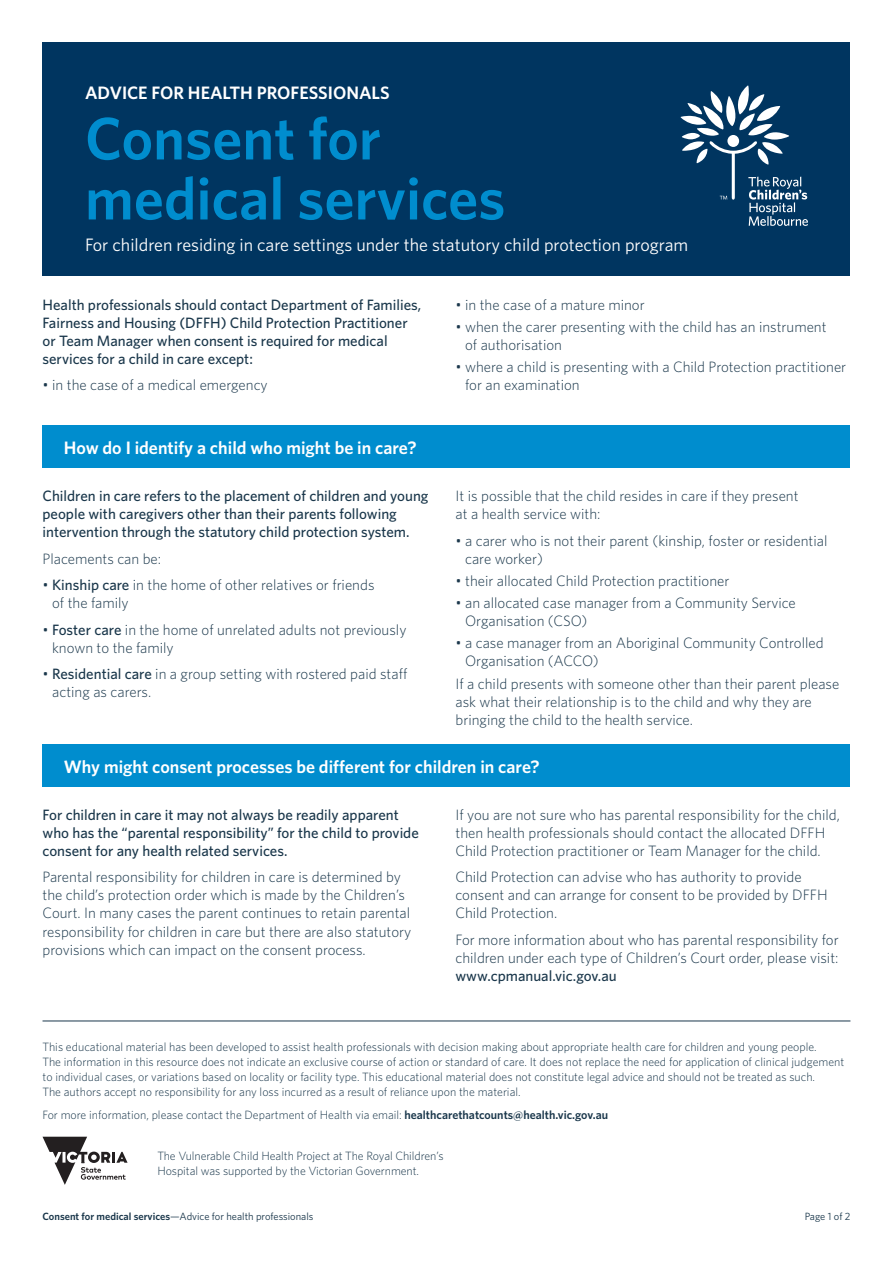
<style>
.page{position:relative;width:893px;height:1263px;background:#fff}
.page>*{position:absolute;margin:0;border:0;box-sizing:border-box;transform-origin:0 0}
.t1{font:600 60px/60px "Whitney";color:#008dce}
.t2{font:600 18px "Whitney";color:#fff}
.t3{font:18px "Whitney";color:#fff}
.t4{font:300 15px/18px "Whitney";color:#1a374b}
.t5{font:500 15px/18px "Whitney";color:#1a374b}
.t6{font:300 12px/15px "Whitney";color:#1a374b}
.t7{font:10.5px "Whitney";color:#1a374b}
.s1{font-weight:500}
.s2{font-weight:600}
</style>
<div class="page">
<div style="left:43px;top:43px;width:807px;height:233px;background:#003560"></div>
<svg style="left:680px;top:85px;width:128px;height:141px"></svg>
<div style="left:43px;top:425px;width:807px;height:43px;background:#008dce"></div>
<div style="left:43px;top:744px;width:807px;height:43px;background:#008dce"></div>
<hr style="left:43px;top:1020px;width:807px;height:1px;background:#1a374b">
<svg style="left:43px;top:1137px;width:85px;height:48px"></svg>
<p class="t2" style="left:85px;top:82px;width:306px">ADVICE FOR HEALTH PROFESSIONALS</p>
<h1 class="t1" style="left:85px;top:108px;width:422px">Consent for medical services</h1>
<p class="t3" style="left:85px;top:233px;width:605px">For children residing in care settings under the statutory child protection program</p>
<p class="t5" style="left:43px;top:295px;width:380px">Health professionals should contact Department of Families, Fairness and Housing (DFFH) Child Protection Practitioner or Team Manager when consent is required for medical services for a child in care except:</p>
<p class="t4" style="left:43px;top:376px;width:227px">• in the case of a medical emergency</p>
<p class="t4" style="left:455px;top:295px;width:191px">• in the case of a mature minor</p>
<p class="t4" style="left:465px;top:317px;width:363px;text-indent:-10px">• when the carer presenting with the child has an instrument of authorisation</p>
<p class="t4" style="left:465px;top:358px;width:383px;text-indent:-10px">• where a child is presenting with a Child Protection practitioner for an examination</p>
<p class="t2" style="left:64px;top:436px;width:354px">How do I identify a child who might be in care?</p>
<p class="t5" style="left:43px;top:487px;width:387px">Children in care refers to the placement of children and young people with caregivers other than their parents following intervention through the statutory child protection system.</p>
<p class="t4" style="left:43px;top:549px;width:120px">Placements can be:</p>
<p class="t4" style="left:52px;top:576px;width:324px;text-indent:-10px">• <span class="s1">Kinship care</span> in the home of other relatives or friends of the family</p>
<p class="t4" style="left:52px;top:620px;width:356px;text-indent:-10px">• <span class="s1">Foster care</span> in the home of unrelated adults not previously known to the family</p>
<p class="t4" style="left:52px;top:665px;width:357px;text-indent:-10px">• <span class="s1">Residential care</span> in a group setting with rostered paid staff acting as carers.</p>
<p class="t4" style="left:455px;top:487px;width:345px">It is possible that the child resides in care if they present at a health service with:</p>
<p class="t4" style="left:465px;top:531px;width:364px;text-indent:-10px">• a carer who is not their parent (kinship, foster or residential care worker)</p>
<p class="t4" style="left:455px;top:571px;width:275px">• their allocated Child Protection practitioner</p>
<p class="t4" style="left:465px;top:594px;width:332px;text-indent:-10px">• an allocated case manager from a Community Service<br>Organisation (CSO)</p>
<p class="t4" style="left:465px;top:634px;width:360px;text-indent:-10px">• a case manager from an Aboriginal Community Controlled<br>Organisation (ACCO)</p>
<p class="t4" style="left:455px;top:674px;width:385px">If a child presents with someone other than their parent please ask what their relationship is to the child and why they are bringing the child to the health service.</p>
<p class="t2" style="left:64px;top:755px;width:477px">Why might consent processes be different for children in care?</p>
<p class="t5" style="left:43px;top:805px;width:378px">For children in care it may not always be readily apparent who has the “parental responsibility” for the child to provide consent for any health related services.</p>
<p class="t4" style="left:43px;top:868px;width:370px">Parental responsibility for children in care is determined by the child’s protection order which is made by the Children’s Court. In many cases the parent continues to retain parental responsibility for children in care but there are also statutory provisions which can impact on the consent process.</p>
<p class="t4" style="left:455px;top:805px;width:386px">If you are not sure who has parental responsibility for the child, then health professionals should contact the allocated DFFH<br>Child Protection practitioner or Team Manager for the child.</p>
<p class="t4" style="left:455px;top:868px;width:374px">Child Protection can advise who has authority to provide consent and can arrange for consent to be provided by DFFH<br>Child Protection.</p>
<p class="t4" style="left:455px;top:930px;width:385px">For more information about who has parental responsibility for children under each type of Children’s Court order, please visit:</p>
<p class="t5" style="left:455px;top:966px;width:163px">www.cpmanual.vic.gov.au</p>
<p class="t6" style="left:43px;top:1040px;width:803px">This educational material has been developed to assist health professionals with decision making about appropriate health care for children and young people.<br>The information in this resource does not indicate an exclusive course of action or standard of care. It does not replace the need for application of clinical judgement to individual cases, or variations based on locality or facility type. This educational material does not constitute legal advice and should not be treated as such.<br>The authors accept no responsibility for any loss incurred as a result of reliance upon the material.</p>
<p class="t6" style="left:43px;top:1107px;width:567px">For more information, please contact the Department of Health via email: <span class="s2">healthcarethatcounts@health.vic.gov.au</span></p>
<p class="t6" style="left:157px;top:1148px;width:288px">The Vulnerable Child Health Project at The Royal Children’s<br>Hospital was supported by the Victorian Government.</p>
<p class="t7" style="left:43px;top:1210px;width:272px"><span class="s2">Consent for medical services</span>—Advice for health professionals</p>
<p class="t7" style="left:805px;top:1210px;width:47px">Page 1 of 2</p>
</div>
